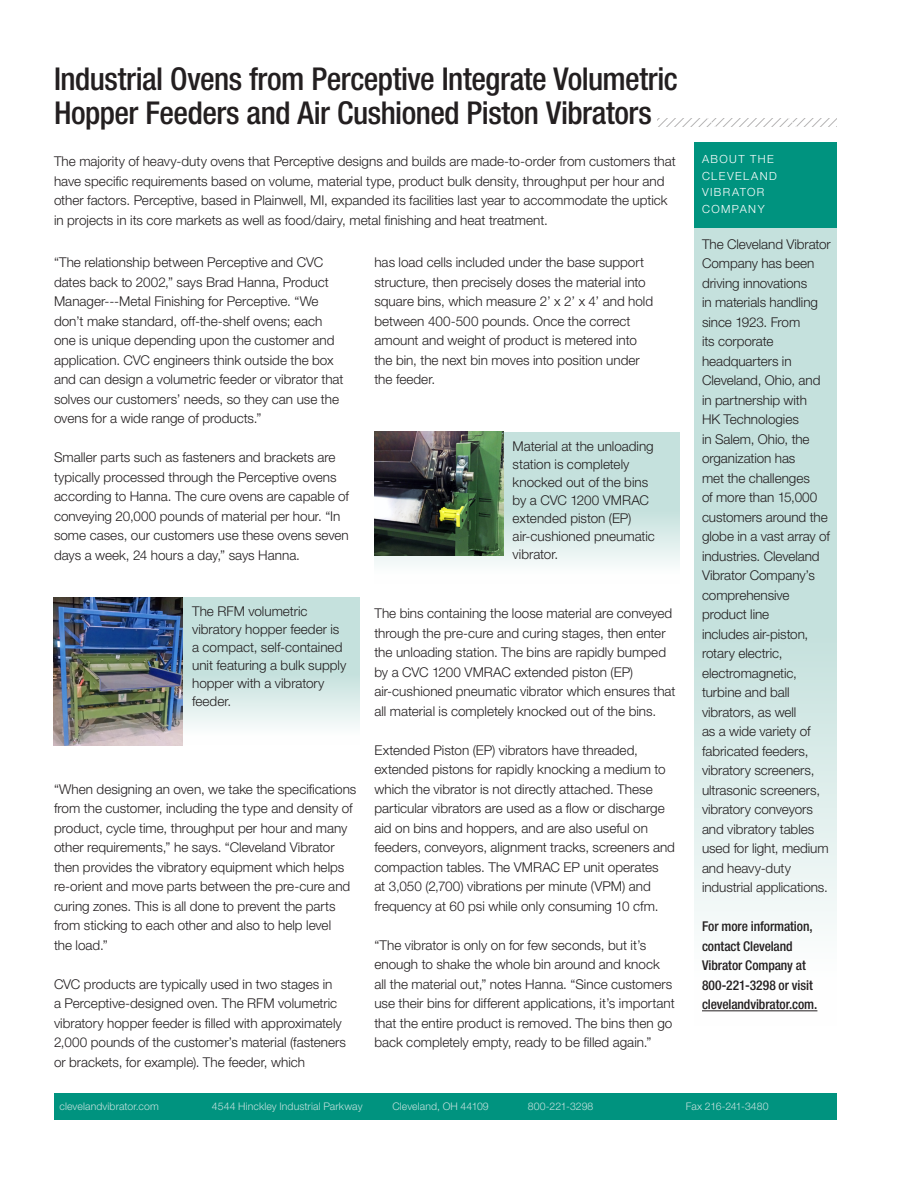
<style>
.page{position:relative;width:918px;height:1188px;background:#fff}
.page>*{position:absolute;margin:0;border:0;box-sizing:border-box;transform-origin:0 0}
.t1{font:500 condensed 31.5px/34.5px "Helvetica Neue LT Std";letter-spacing:-.015em;color:#231f20}
.t2{font:300 13.5px/19.5px "Helvetica Neue LT Pro";color:#231f20}
.t3{font:500 condensed 13.5px/19.5px "Helvetica Neue LT Std";letter-spacing:-.005em;color:#231f20}
.t4{font:300 11.25px/16.5px "Helvetica Neue LT Pro";letter-spacing:.13em;color:#fff}
.t5{font:300 10.5px "Helvetica Neue LT Pro";letter-spacing:.01em;color:#c5e1dd}
.t6{font:300 10.5px "Helvetica Neue LT Pro";letter-spacing:-.01em;color:#c5e1dd}
</style>
<div class="page">
<div style="left:54px;top:1094px;width:783px;height:26px;background:#00937f"></div>
<svg style="left:695px;top:227px;width:142px;height:785px;fill:#c5e1dd"></svg>
<div style="left:695px;top:142px;width:142px;height:85px;background:#00937f"></div>
<hr style="left:702px;top:1010px;width:115px;height:1px;background:#231f20">
<svg style="left:658px;top:119px;width:179px;height:8px"></svg>
<svg style="left:374px;top:432px;width:306px;height:133px;background:#cfe5e2"></svg>
<img style="left:374px;top:432px;width:129px;height:124px">
<svg style="left:183px;top:597px;width:177px;height:130px;background:#cee5e2"></svg>
<img style="left:54px;top:597px;width:129px;height:148px">
<p class="t1" style="left:54px;top:61px;width:625px">Industrial Ovens from Perceptive Integrate Volumetric<br>Hopper Feeders and Air Cushioned Piston Vibrators</p>
<p class="t2" style="left:54px;top:152px;width:623px">The majority of heavy-duty ovens that Perceptive designs and builds are made-to-order from customers that have specific requirements based on volume, material type, product bulk density, throughput per hour and other factors. Perceptive, based in Plainwell, MI, expanded its facilities last year to accommodate the uptick in projects in its core markets as well as food/dairy, metal finishing and heat treatment.</p>
<p class="t2" style="left:54px;top:252px;width:291px">“The relationship between Perceptive and CVC dates back to 2002,” says Brad Hanna, Product Manager---Metal Finishing for Perceptive. “We don’t make standard, off-the-shelf ovens; each one is unique depending upon the customer and application. CVC engineers think outside the box and can design a volumetric feeder or vibrator that solves our customers’ needs, so they can use the ovens for a wide range of products.”</p>
<p class="t2" style="left:54px;top:447px;width:297px">Smaller parts such as fasteners and brackets are typically processed through the Perceptive ovens according to Hanna. The cure ovens are capable of conveying 20,000 pounds of material per hour. “In some cases, our customers use these ovens seven days a week, 24 hours a day,” says Hanna.</p>
<p class="t2" style="left:192px;top:602px;width:156px;line-height:18px">The RFM volumetric vibratory hopper feeder is a compact, self-contained unit featuring a bulk supply hopper with a vibratory feeder.</p>
<p class="t2" style="left:54px;top:779px;width:304px">“When designing an oven, we take the specifications from the customer, including the type and density of product, cycle time, throughput per hour and many other requirements,” he says. “Cleveland Vibrator then provides the vibratory equipment which helps re-orient and move parts between the pre-cure and curing zones. This is all done to prevent the parts from sticking to each other and also to help level<br>the load.”</p>
<p class="t2" style="left:54px;top:974px;width:294px">CVC products are typically used in two stages in<br>a Perceptive-designed oven. The RFM volumetric vibratory hopper feeder is filled with approximately 2,000 pounds of the customer’s material (fasteners or brackets, for example). The feeder, which</p>
<p class="t2" style="left:374px;top:252px;width:280px">has load cells included under the base support structure, then precisely doses the material into square bins, which measure 2’ x 2’ x 4’ and hold between 400-500 pounds. Once the correct amount and weight of product is metered into the bin, the next bin moves into position under the feeder.</p>
<p class="t2" style="left:513px;top:437px;width:144px;line-height:18px">Material at the unloading station is completely knocked out of the bins by a CVC 1200 VMRAC extended piston (EP) air-cushioned pneumatic vibrator.</p>
<p class="t2" style="left:374px;top:603px;width:303px">The bins containing the loose material are conveyed through the pre-cure and curing stages, then enter the unloading station. The bins are rapidly bumped by a CVC 1200 VMRAC extended piston (EP) air-cushioned pneumatic vibrator which ensures that all material is completely knocked out of the bins.</p>
<p class="t2" style="left:374px;top:740px;width:302px">Extended Piston (EP) vibrators have threaded, extended pistons for rapidly knocking a medium to which the vibrator is not directly attached. These particular vibrators are used as a flow or discharge aid on bins and hoppers, and are also useful on feeders, conveyors, alignment tracks, screeners and compaction tables. The VMRAC EP unit operates<br>at 3,050 (2,700) vibrations per minute (VPM) and frequency at 60 psi while only consuming 10 cfm.</p>
<p class="t2" style="left:374px;top:935px;width:302px">“The vibrator is only on for few seconds, but it’s enough to shake the whole bin around and knock all the material out,” notes Hanna. “Since customers use their bins for different applications, it’s important that the entire product is removed. The bins then go back completely empty, ready to be filled again.”</p>
<p class="t4" style="left:702px;top:151px;width:76px">ABOUT THE<br>CLEVELAND<br>VIBRATOR</p>
<p class="t4" style="left:702px;top:200px;width:64px">COMPANY</p>
<p class="t2" style="left:702px;top:234px;width:130px">The Cleveland Vibrator<br>Company has been driving innovations<br>in materials handling since 1923. From<br>its corporate headquarters in<br>Cleveland, Ohio, and in partnership with<br>HK Technologies<br>in Salem, Ohio, the organization has<br>met the challenges<br>of more than 15,000 customers around the globe in a vast array of industries. Cleveland<br>Vibrator Company’s comprehensive product line<br>includes air-piston, rotary electric, electromagnetic, turbine and ball vibrators, as well<br>as a wide variety of fabricated feeders, vibratory screeners, ultrasonic screeners, vibratory conveyors and vibratory tables used for light, medium and heavy-duty industrial applications.</p>
<p class="t3" style="left:702px;top:917px;width:117px">For more information, contact Cleveland<br>Vibrator Company at<br>800-221-3298 or visit clevelandvibrator.com.</p>
<p class="t5" style="left:60px;top:1099px;width:101px">clevelandvibrator.com</p>
<p class="t5" style="left:212px;top:1099px;width:152px">4544 Hinckley Industrial Parkway</p>
<p class="t5" style="left:392px;top:1099px;width:98px">Cleveland, OH 44109</p>
<p class="t5" style="left:528px;top:1099px;width:67px">800-221-3298</p>
<p class="t6" style="left:686px;top:1099px;width:84px">Fax 216-241-3480</p>
</div>
